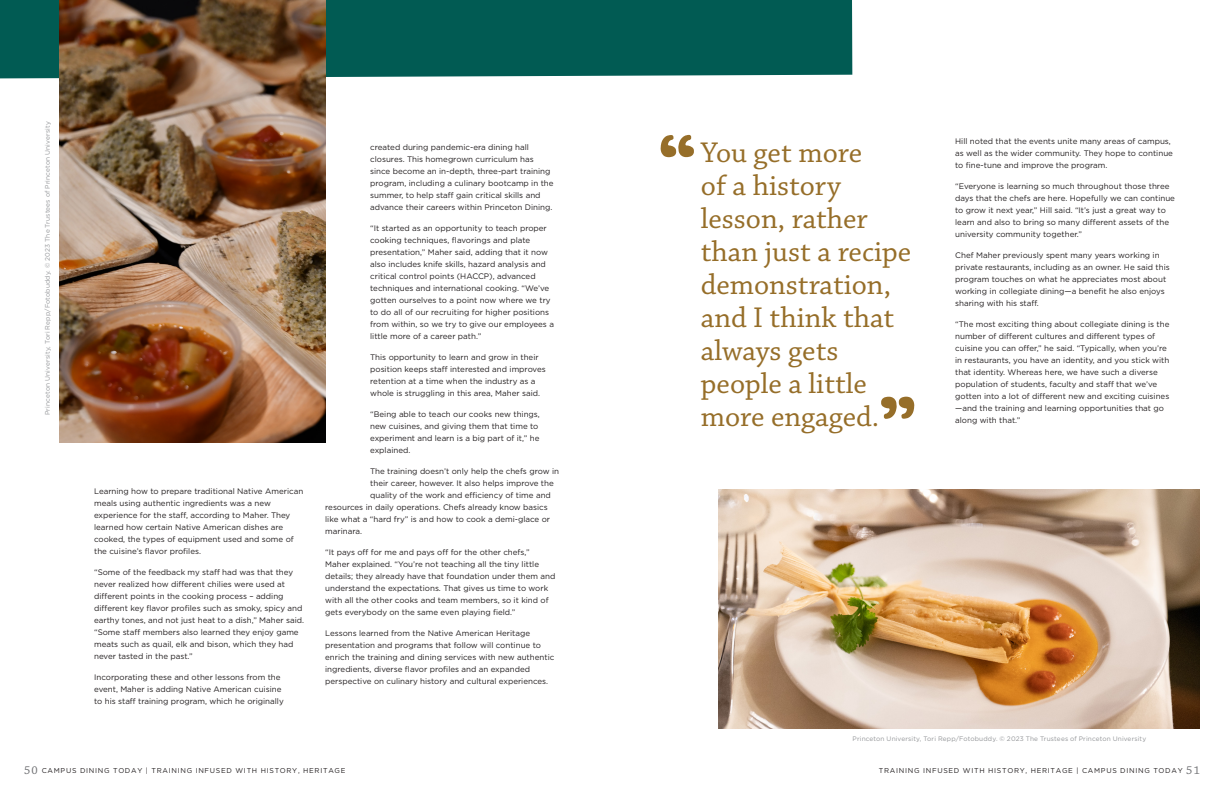
<style>
.page{position:relative;width:1224px;height:792px;background:#fff}
.page>*{position:absolute;margin:0;border:0;box-sizing:border-box;transform-origin:0 0}
.Body_Copy{font:30px/33px "Chaparral Pro";color:#966e29}
.Body_Copy-2{font:8px/12px "Gotham";color:#231f20}
.t1{font:7px "Gotham";letter-spacing:.1em;color:#231f20}
.Caption_Left{font:6.5px "Gotham";letter-spacing:.02em;color:#939598}
.s1{font-family:"Chaparral Pro";font-size:12px;color:#6c6d70}
</style>
<div class="page">
<div style="left:0;top:0;width:852px;height:78px;background:#015b53"></div>
<svg style="left:881px;top:397px;width:33px;height:22px"></svg>
<svg style="left:661px;top:135px;width:33px;height:22px"></svg>
<img style="left:718px;top:489px;width:482px;height:240px">
<img style="left:60px;top:0;width:265px;height:442px">
<p class="Caption_Left" style="left:43px;top:415px;width:295px;rotate:-90deg">Princeton University, Tori Repp/Fotobuddy. © 2023 The Trustees of Princeton University</p>
<p class="Body_Copy-2" style="left:94px;top:485px;width:211px">Learning how to prepare traditional Native American meals using authentic ingredients was a new experience for the staff, according to Maher. They learned how certain Native American dishes are cooked, the types of equipment used and some of the cuisine’s flavor profiles.</p>
<p class="Body_Copy-2" style="left:94px;top:566px;width:212px">“Some of the feedback my staff had was that they never realized how different chilies were used at different points in the cooking process – adding different key flavor profiles such as smoky, spicy and earthy tones, and not just heat to a dish,” Maher said. “Some staff members also learned they enjoy game meats such as quail, elk and bison, which they had never tasted in the past.”</p>
<p class="Body_Copy-2" style="left:94px;top:671px;width:191px">Incorporating these and other lessons from the event, Maher is adding Native American cuisine to his staff training program, which he originally</p>
<p class="Body_Copy-2" style="left:370px;top:141px;width:185px">created during pandemic-era dining hall closures. This homegrown curriculum has since become an in-depth, three-part training program, including a culinary bootcamp in the summer, to help staff gain critical skills and advance their careers within Princeton Dining.</p>
<p class="Body_Copy-2" style="left:370px;top:222px;width:185px">“It started as an opportunity to teach proper cooking techniques, flavorings and plate presentation,” Maher said, adding that it now also includes knife skills, hazard analysis and critical control points (HACCP), advanced techniques and international cooking. “We’ve gotten ourselves to a point now where we try to do all of our recruiting for higher positions from within, so we try to give our employees a little more of a career path.”</p>
<p class="Body_Copy-2" style="left:370px;top:351px;width:177px">This opportunity to learn and grow in their position keeps staff interested and improves retention at a time when the industry as a whole is struggling in this area, Maher said.</p>
<p class="Body_Copy-2" style="left:370px;top:408px;width:171px">“Being able to teach our cooks new things, new cuisines, and giving them that time to experiment and learn is a big part of it,” he explained.</p>
<p class="Body_Copy-2" style="left:370px;top:465px;width:190px">The training doesn’t only help the chefs grow in</p>
<p class="Body_Copy-2" style="left:370px;top:477px;width:185px">their career, however. It also helps improve the</p>
<p class="Body_Copy-2" style="left:370px;top:489px;width:182px">quality of the work and efficiency of time and</p>
<p class="Body_Copy-2" style="left:325px;top:501px;width:224px">resources in daily operations. Chefs already know basics</p>
<p class="Body_Copy-2" style="left:325px;top:513px;width:226px">like what a “hard fry” is and how to cook a demi-glace or</p>
<p class="Body_Copy-2" style="left:325px;top:525px;width:38px">marinara.</p>
<p class="Body_Copy-2" style="left:325px;top:546px;width:232px">“It pays off for me and pays off for the other chefs,” Maher explained. “You’re not teaching all the tiny little details; they already have that foundation under them and understand the expectations. That gives us time to work with all the other cooks and team members, so it kind of gets everybody on the same even playing field.”</p>
<p class="Body_Copy-2" style="left:325px;top:627px;width:231px">Lessons learned from the Native American Heritage presentation and programs that follow will continue to enrich the training and dining services with new authentic ingredients, diverse flavor profiles and an expanded perspective on culinary history and cultural experiences.</p>
<p class="Body_Copy" style="left:701px;top:137px;width:212px">You get more<br>of a history lesson, rather than just a recipe demonstration, and I think that always gets people a little more engaged.</p>
<p class="Body_Copy-2" style="left:955px;top:135px;width:219px">H ill noted that the events unite many areas of campus, as well as the wider community. They hope to continue to fine-tune and improve the program.</p>
<p class="Body_Copy-2" style="left:955px;top:180px;width:221px">“Everyone is learning so much throughout those three days that the chefs are here. Hopefully we can continue to grow it next year,” H ill said. “It’s just a great way to learn and also to bring so many different assets of the university community together.”</p>
<p class="Body_Copy-2" style="left:955px;top:249px;width:216px">Chef Maher previously spent many years working in private restaurants, including as an owner. He said this program touches on what he appreciates most about working in collegiate dining—a benefit he also enjoys sharing with his staff.</p>
<p class="Body_Copy-2" style="left:955px;top:318px;width:216px">“The most exciting thing about collegiate dining is the number of different cultures and different types of cuisine you can offer,” he said. “Typically, when you’re in restaurants, you have an identity, and you stick with that identity. Whereas here, we have such a diverse population of students, faculty and staff that we’ve gotten into a lot of different new and exciting cuisines —and the training and learning opportunities that go along with that.”</p>
<p class="Caption_Left" style="left:853px;top:735px;width:295px">Princeton University, Tori Repp/Fotobuddy. © 2023 The Trustees of Princeton University</p>
<p class="t1" style="left:24px;top:766px;width:145px"><span class="s1">50</span> CAMPUS DINING TODAY | Training</p>
<p class="t1" style="left:196px;top:766px;width:77px">in fused with histo</p>
<p class="t1" style="left:287px;top:766px;width:40px">ry, heritag</p>
<p class="t1" style="left:341px;top:766px;width:6px">e</p>
<p class="t1" style="left:879px;top:766px;width:17px">Training</p>
<p class="t1" style="left:923px;top:766px;width:77px">in fused with histo</p>
<p class="t1" style="left:1014px;top:766px;width:40px">ry, heritag</p>
<p class="t1" style="left:1068px;top:766px;width:133px">e | CAMPUS DINING TODAY <span class="s1">51</span></p>
</div>
